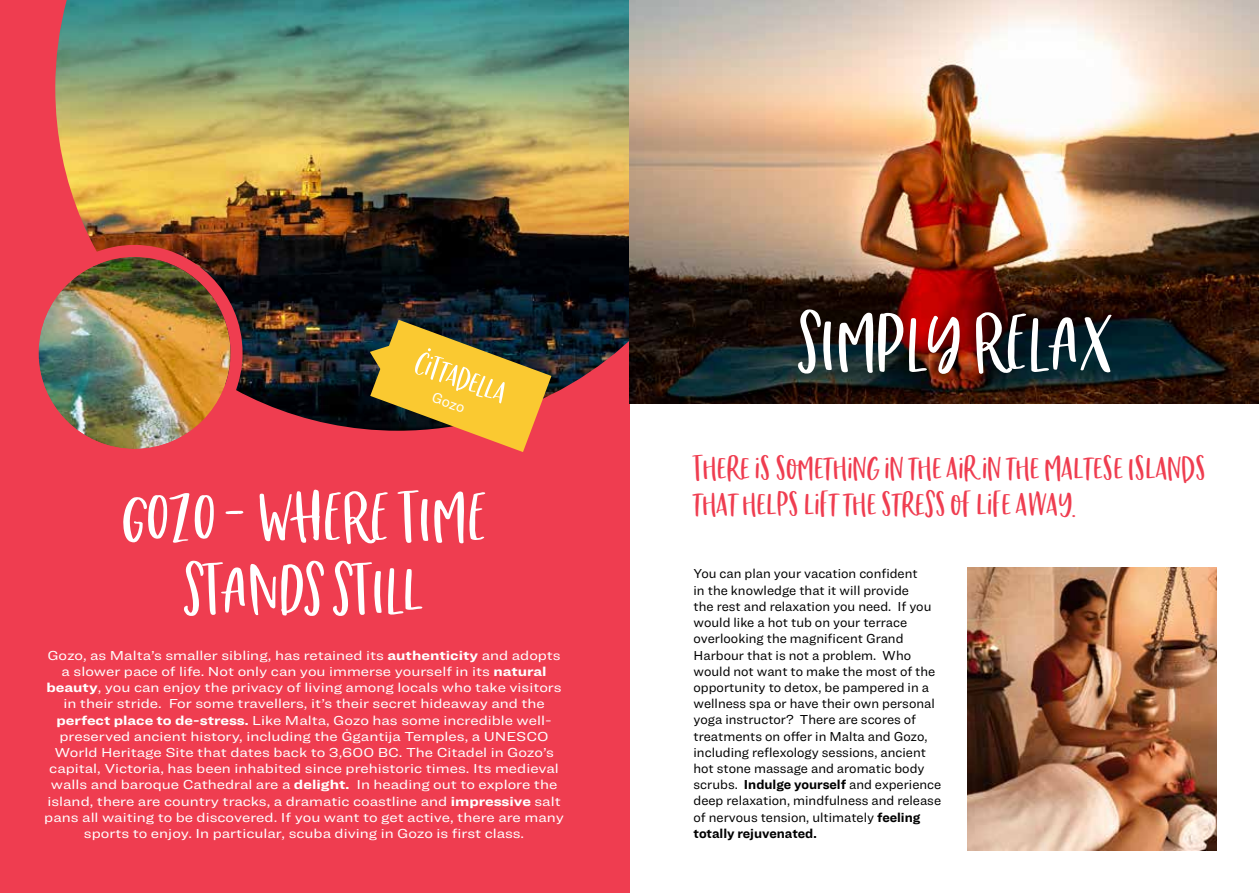
<style>
.page{position:relative;width:1259px;height:893px;background:#fff}
.page>*{position:absolute;margin:0;border:0;box-sizing:border-box;transform-origin:0 0}
.t1{font:97.5px "Chinup Buttercup Cutecaps";color:#fff}
.t2{font:84px/72px "Chinup Buttercup Cutecaps";color:#fff;text-align:center}
.t3{font:42px/36px "Chinup Buttercup Cutecaps";color:#ef3d50}
.t4{font:39px "Chinup Buttercup Cutecaps";color:#fff}
.t5{font:15px "Ringside";color:#fff}
.t6{font:13.5px/16.2px "Ringside";color:#fff;text-align:center;scale:1.16 1}
.t7{font:13.5px/16.2px "Ringside";color:#000101}
.s1{font-weight:700}
</style>
<div class="page">
<div style="left:0;top:0;width:629px;height:893px;background:#ef3d50"></div>
<img style="left:55px;top:0;width:575px;height:431px">
<img style="left:38px;top:257px;width:193px;height:192px;border-radius:96px">
<div style="left:26px;top:245px;width:217px;height:216px;border:12px solid #ef3d50;border-radius:50%"></div>
<svg style="left:370px;top:320px;width:181px;height:132px"></svg>
<img style="left:629px;top:0;width:630px;height:404px">
<img style="left:967px;top:568px;width:249px;height:282px">
<h3 class="t4" style="left:423px;top:342px;width:96px;rotate:20deg">Citt adell a</h3>
<p class="t5" style="left:436px;top:386px;width:36px;rotate:20deg">Gozo</p>
<h2 class="t2" style="left:122px;top:477px;width:367px">GOZO - WHERE TIME<br>STANDS STILL</h2>
<p class="t6" style="left:44px;top:647px;width:449px">Gozo, as Malta’s smaller sibling, has retained its <span class="s1">authenticity</span> and adopts a slower pace of life. Not only can you immerse yourself in its <span class="s1">natural beauty</span>, you can enjoy the privacy of living among locals who take visitors in their stride. For some travellers, it’s their secret hideaway and the <span class="s1">perfect place to de-stress.</span> Like Malta, Gozo has some incredible well&shy;preserved ancient history, including the Ġgantija Temples, a UNESCO World Heritage Site that dates back to 3,600 BC. The Citadel in Gozo’s capital, Victoria, has been inhabited since prehistoric times. Its medieval walls and baroque Cathedral are a <span class="s1">delight.</span> In heading out to explore the island, there are country tracks, a dramatic coastline and <span class="s1">impressive</span> salt pans all waiting to be discovered. If you want to get active, there are many sports to enjoy. In particular, scuba diving in Gozo is first class.</p>
<h1 class="t1" style="left:798px;top:290px;width:315px">SIMPLY RELAX</h1>
<h3 class="t3" style="left:693px;top:448px;width:514px">There is something in the air in the Maltese Islands that helps lift the stress of life away.</h3>
<p class="t7" style="left:693px;top:565px;width:249px">You can plan your vacation confident<br>in the knowledge that it will provide<br>the rest and relaxation you need. If you would like a hot tub on your terrace overlooking the magnificent Grand Harbour that is not a problem. Who would not want to make the most of the opportunity to detox, be pampered in a wellness spa or have their own personal yoga instructor? There are scores of treatments on offer in Malta and Gozo, including reflexology sessions, ancient hot stone massage and aromatic body scrubs. <span class="s1">Indulge yourself</span> and experience deep relaxation, mindfulness and release of nervous tension, ultimately <span class="s1">feeling totally rejuvenated.</span></p>
</div>
